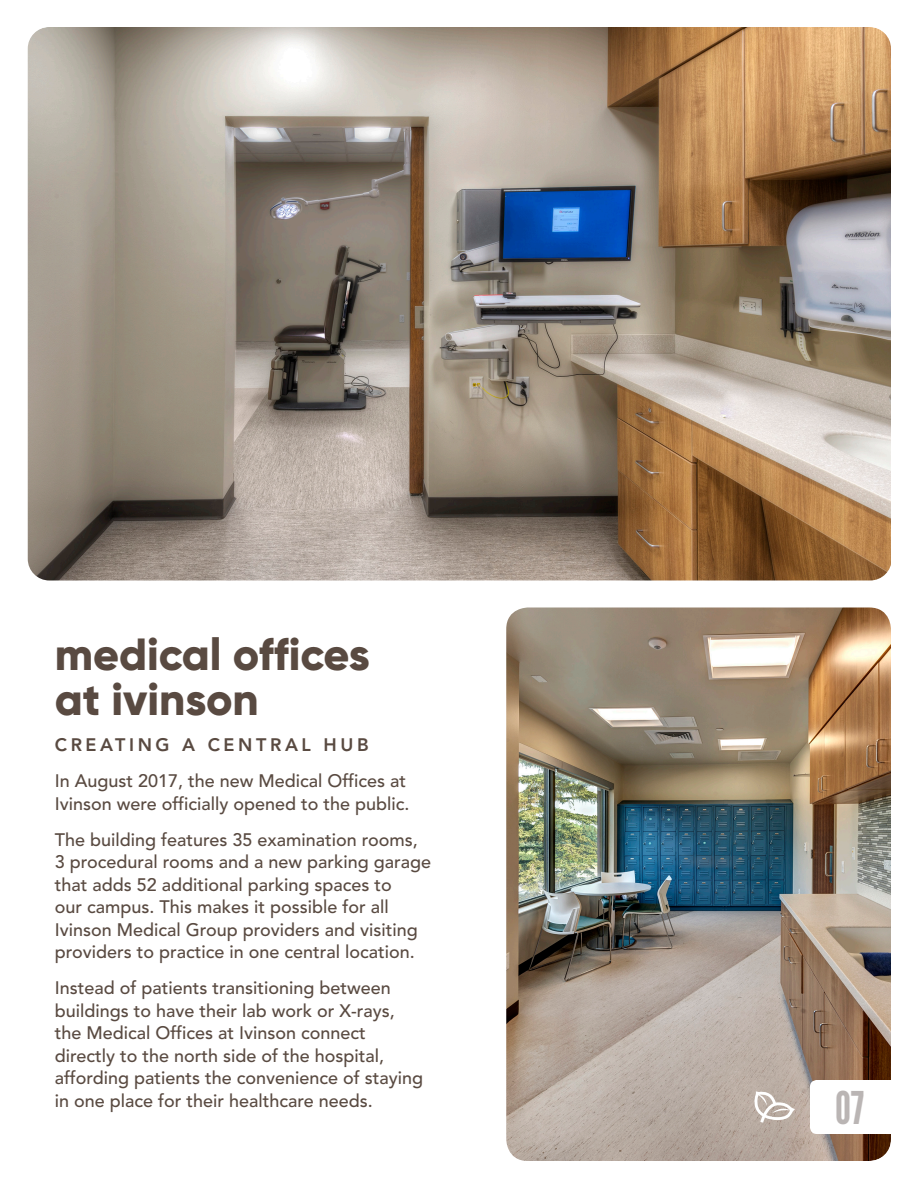
<style>
.page{position:relative;width:918px;height:1188px;background:#fff}
.page>*{position:absolute;margin:0;border:0;box-sizing:border-box;transform-origin:0 0}
.Paragraph_Title{font:800 45px/45px "Gilroy";color:#594a41}
.Page_Numbers_Right{font:45px "League Gothic";color:#bab5b4}
.Paragraph_Sub-headin{font:500 18px/22.5px "Avenir";color:#594a41}
.Paragraph_Text{font:500 18px/22.5px "Avenir";color:#594a41}
.Paragraph_Sub-headin-2{font:800 18px "Avenir";letter-spacing:.2em;color:#594a41}
</style>
<div class="page">
<img style="left:27px;top:27px;width:864px;height:1134px">
<p class="Paragraph_Title" style="left:55px;top:632px;width:317px">medical offices at ivinson</p>
<p class="Paragraph_Sub-headin-2" style="left:55px;top:731px;width:315px">CREATING A CENTRAL HUB</p>
<p class="Paragraph_Sub-headin" style="left:55px;top:769px;width:356px">In August 2017, the new Medical Offices at<br>Ivinson were officially opened to the public.</p>
<p class="Paragraph_Sub-headin" style="left:55px;top:828px;width:378px">The building features 35 examination rooms, 3 procedural rooms and a new parking garage that adds 52 additional parking spaces to<br>our campus. This makes it possible for all Ivinson Medical Group providers and visiting providers to practice in one central location.</p>
<p class="Paragraph_Text" style="left:55px;top:976px;width:370px">Instead of patients transitioning between buildings to have their lab work or X-rays, the Medical Offices at Ivinson connect directly to the north side of the hospital, affording patients the convenience of staying in one place for their healthcare needs.</p>
<p class="Page_Numbers_Right" style="left:835px;top:1081px;width:30px">07</p>
</div>
